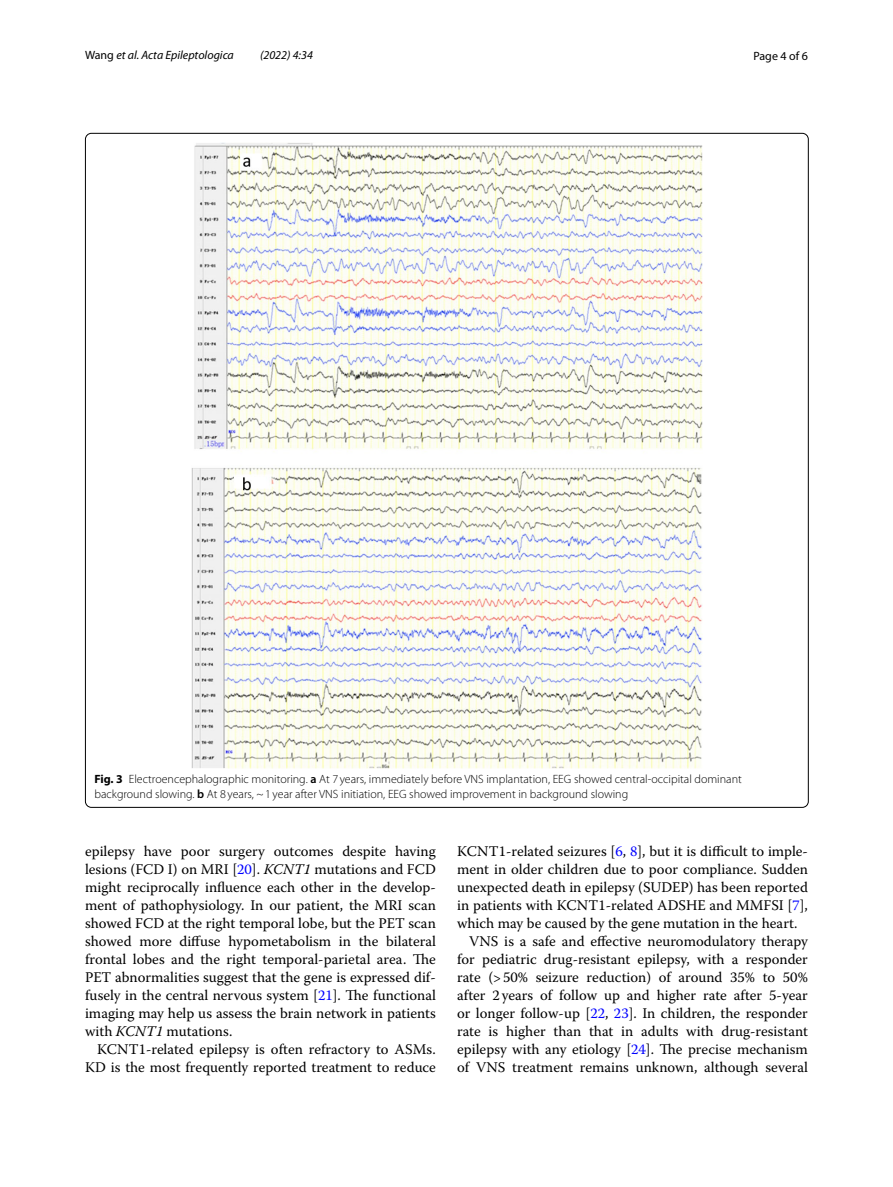
<style>
.page{position:relative;width:893px;height:1187px;background:#fff}
.page>*{position:absolute;margin:0;border:0;box-sizing:border-box;transform-origin:0 0}
.t1{font:14.7px/18px "Warnock Pro";color:#000;text-align:justify}
.t2{font:300 12px/15px "Myriad Pro";color:#000}
.t3{font:italic 12px "Myriad Pro";color:#000}
.t4{font:12px "Myriad Pro";color:#000}
.s1{font-style:normal}
.s2{font-weight:700}
.s3{font-weight:600}
.s4{color:#00f}
.s5{font-style:italic}
</style>
<div class="page">
<img style="left:192px;top:142px;width:510px;height:626px">
<p class="t3" style="left:85px;top:48px;width:150px"><span class="s1">Wang</span> et al. Acta Epileptologica</p>
<p class="t3" style="left:260px;top:48px;width:54px">(2022) 4:34</p>
<p class="t4" style="left:753px;top:48px;width:56px">Page 4 of 6</p>
<p class="t2" style="left:94px;top:772px;width:649px"><span class="s2">Fig. 3</span> Electroencephalographic monitoring. <span class="s3">a</span> At 7 years, immediately before VNS implantation, EEG showed central-occipital dominant background slowing. <span class="s3">b</span> At 8 years, ~1 year after VNS initiation, EEG showed improvement in background slowing</p>
<p class="t1" style="left:85px;top:841px;width:352px">epilepsy have poor surgery outcomes despite having lesions (FCD I) on MRI [<span class="s4">20</span>]. <span class="s5">KCNT1</span> mutations and FCD might reciprocally influence each other in the develop&shy;ment of pathophysiology. In our patient, the MRI scan showed FCD at the right temporal lobe, but the PET scan showed more diffuse hypometabolism in the bilateral frontal lobes and the right temporal-parietal area. The PET abnormalities suggest that the gene is expressed dif&shy;fusely in the central nervous system [<span class="s4">21</span>]. The functional imaging may help us assess the brain network in patients with <span class="s5">KCNT1</span> mutations.</p>
<p class="t1" style="left:85px;top:1039px;width:352px;text-align:right">KCNT1-related epilepsy is often refractory to ASMs.<br>KD is the most frequently reported treatment to reduce</p>
<p class="t1" style="left:457px;top:841px;width:352px">KCNT1-related seizures [<span class="s4">6</span>, <span class="s4">8</span>], but it is difficult to imple-</p>
<p class="t1" style="left:457px;top:859px;width:352px">ment in older children due to poor compliance. Sudden</p>
<p class="t1" style="left:457px;top:877px;width:352px">unexpected death in epilepsy (SUDEP) has been reported</p>
<p class="t1" style="left:457px;top:895px;width:352px">in patients with KCNT1-related ADSHE and MMFSI [<span class="s4">7</span>],</p>
<p class="t1" style="left:457px;top:913px;width:342px">which may be caused by the gene mutation in the heart.</p>
<p class="t1" style="left:469px;top:931px;width:340px">VNS is a safe and effective neuromodulatory therapy</p>
<p class="t1" style="left:457px;top:949px;width:352px">for pediatric drug-resistant epilepsy, with a responder</p>
<p class="t1" style="left:457px;top:967px;width:352px">rate (&gt;50% seizure reduction) of around 35% to 50%</p>
<p class="t1" style="left:457px;top:985px;width:352px">after 2years of follow up and higher rate after 5-year</p>
<p class="t1" style="left:457px;top:1003px;width:352px">or longer follow-up [<span class="s4">22</span>, <span class="s4">23</span>]. In children, the responder</p>
<p class="t1" style="left:457px;top:1021px;width:352px">rate is higher than that in adults with drug-resistant</p>
<p class="t1" style="left:457px;top:1039px;width:352px">epilepsy with any etiology [<span class="s4">24</span>]. The precise mechanism</p>
<p class="t1" style="left:457px;top:1057px;width:352px">of VNS treatment remains unknown, although several</p>
</div>
